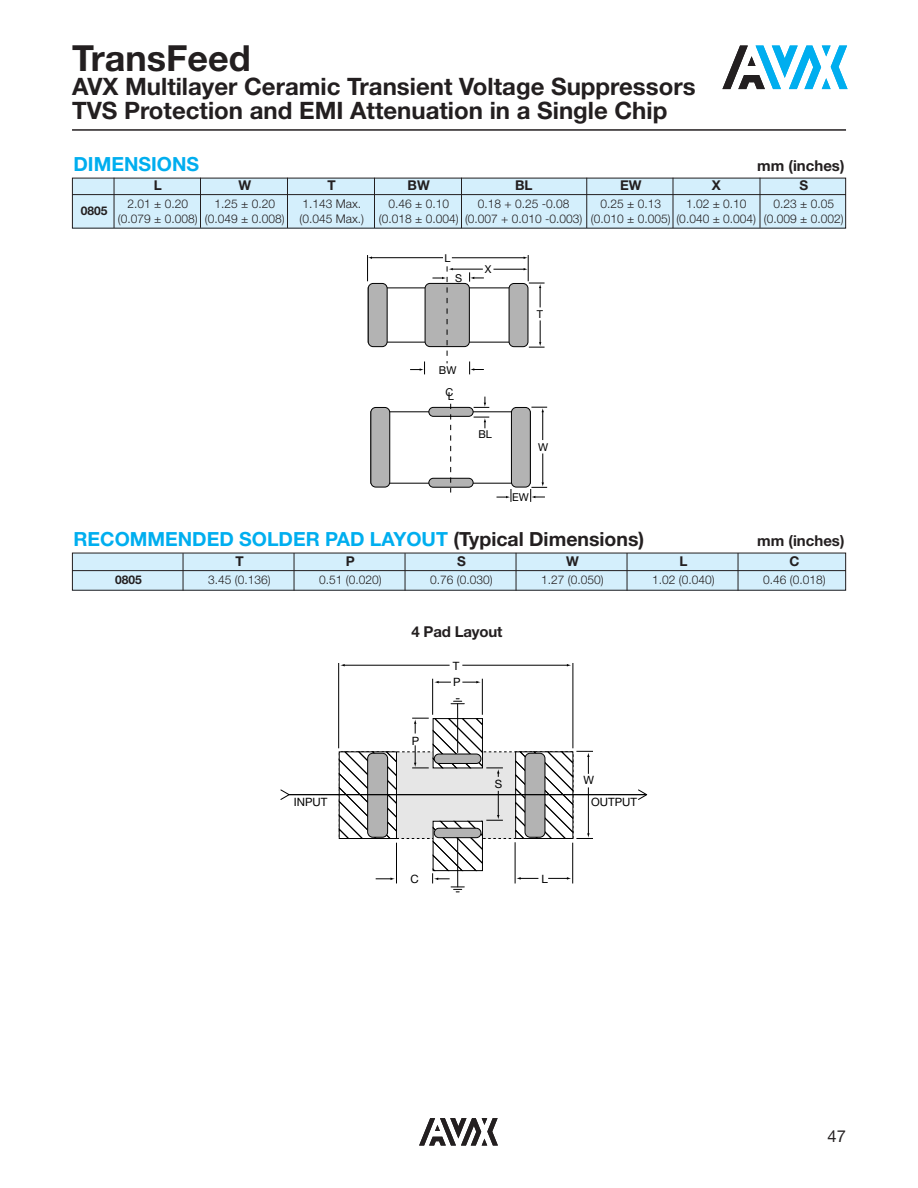
<style>
.page{position:relative;width:918px;height:1188px;background:#fff}
.page>*{position:absolute;margin:0;border:0;box-sizing:border-box;transform-origin:0 0}
.t1{font:700 36px "Helvetica Neue LT Std";color:#231f20}
.t2{font:700 24px/24px "Helvetica Neue LT Std";color:#231f20}
.t3{font:700 19.5px "Helvetica Neue LT Std";color:#00aeef}
.t4{font:16.5px "Helvetica Neue LT Std";color:#231f20}
.t5{font:700 15px "Helvetica Neue LT Std";color:#231f20}
.t6{font:700 13.5px "Helvetica Neue LT Std";color:#231f20}
.t7{font:300 12px/15px "Helvetica Neue LT Std";color:#231f20}
.t8{font:700 12px "Helvetica Neue LT Std";color:#231f20}
.t9{font:11.55px/16.5px "Helvetica Neue";color:#000}
.t10{font:10.8px "Helvetica Neue";color:#000}
.s1{color:#231f20}
</style>
<div class="page">
<svg style="left:419px;top:1118px;width:79px;height:28px"></svg>
<svg style="left:722px;top:46px;width:126px;height:43px"></svg>
<hr style="left:72px;top:129px;width:774px;height:2px;background:#231f20">
<div style="left:368px;top:283px;width:20px;height:64px;background:#b3b3b3;border:1px solid #000;border-radius:5px"></div>
<div style="left:509px;top:283px;width:19px;height:64px;background:#b3b3b3;border:1px solid #000;border-radius:5px"></div>
<div style="left:425px;top:283px;width:45px;height:64px;background:#b3b3b3;border:1px solid #000;border-radius:5px"></div>
<svg style="left:410px;top:361px;width:15px;height:13px"></svg>
<svg style="left:469px;top:361px;width:15px;height:13px"></svg>
<svg style="left:529px;top:320px;width:16px;height:28px"></svg>
<svg style="left:469px;top:272px;width:15px;height:10px"></svg>
<hr style="left:493px;top:269px;width:31px;height:1px;background:#000">
<hr style="left:452px;top:269px;width:31px;height:1px;background:#000">
<svg style="left:432px;top:266px;width:21px;height:97px"></svg>
<hr style="left:452px;top:258px;width:72px;height:1px;background:#000">
<svg style="left:524px;top:255px;width:21px;height:52px"></svg>
<hr style="left:371px;top:257px;width:72px;height:1px;background:#000">
<svg style="left:367px;top:255px;width:5px;height:26px"></svg>
<div style="left:370px;top:407px;width:20px;height:81px;background:#b3b3b3;border:1px solid #000;border-radius:5px"></div>
<div style="left:511px;top:407px;width:20px;height:81px;background:#b3b3b3;border:1px solid #000;border-radius:5px"></div>
<div style="left:428px;top:407px;width:46px;height:10px;background:#b3b3b3;border:1px solid #000;border-radius:4px"></div>
<div style="left:428px;top:478px;width:46px;height:10px;background:#b3b3b3;border:1px solid #000;border-radius:4px"></div>
<svg style="left:450px;top:404px;width:1px;height:89px"></svg>
<svg style="left:497px;top:489px;width:15px;height:13px"></svg>
<hr style="left:543px;top:453px;width:1px;height:30px;background:#000">
<svg style="left:531px;top:407px;width:16px;height:33px"></svg>
<svg style="left:530px;top:483px;width:17px;height:19px"></svg>
<svg style="left:474px;top:397px;width:15px;height:11px"></svg>
<svg style="left:474px;top:417px;width:15px;height:11px"></svg>
<div style="left:339px;top:752px;width:234px;height:87px;background:#e6e6e6"></div>
<svg style="left:338px;top:751px;width:59px;height:88px;background:#c7c7c7"></svg>
<hr style="left:338px;top:663px;width:1px;height:85px;background:#000">
<hr style="left:573px;top:663px;width:1px;height:85px;background:#000">
<hr style="left:344px;top:665px;width:106px;height:1px;background:#000">
<hr style="left:462px;top:665px;width:106px;height:1px;background:#000">
<hr style="left:432px;top:679px;width:1px;height:36px;background:#000">
<hr style="left:482px;top:679px;width:1px;height:36px;background:#000">
<svg style="left:462px;top:681px;width:19px;height:2px"></svg>
<svg style="left:434px;top:681px;width:17px;height:2px"></svg>
<hr style="left:515px;top:842px;width:1px;height:41px;background:#000">
<hr style="left:572px;top:843px;width:1px;height:40px;background:#000">
<svg style="left:516px;top:877px;width:22px;height:3px"></svg>
<svg style="left:548px;top:877px;width:23px;height:3px"></svg>
<svg style="left:376px;top:878px;width:19px;height:2px"></svg>
<hr style="left:396px;top:843px;width:1px;height:40px;background:#000">
<svg style="left:412px;top:717px;width:91px;height:60px"></svg>
<svg style="left:514px;top:750px;width:79px;height:89px"></svg>
<div style="left:525px;top:753px;width:20px;height:85px;background:#b3b3b3;border:1px solid #000;border-radius:5px"></div>
<div style="left:367px;top:753px;width:21px;height:85px;background:#b3b3b3;border:1px solid #000;border-radius:5px"></div>
<div style="left:434px;top:754px;width:47px;height:10px;background:#b3b3b3;border:1px solid #000;border-radius:5px"></div>
<svg style="left:432px;top:791px;width:71px;height:101px"></svg>
<svg style="left:280px;top:789px;width:11px;height:11px"></svg>
<svg style="left:637px;top:789px;width:11px;height:11px"></svg>
<hr style="left:289px;top:794px;width:357px;height:1px;background:#000">
<hr style="left:457px;top:838px;width:1px;height:49px;background:#000">
<svg style="left:451px;top:698px;width:13px;height:6px"></svg>
<hr style="left:457px;top:704px;width:1px;height:49px;background:#000">
<svg style="left:72px;top:177px;width:774px;height:52px;background:#c9e2ee"></svg>
<hr style="left:114px;top:178px;width:1px;height:50px;background:#231f20">
<hr style="left:200px;top:178px;width:1px;height:50px;background:#231f20">
<hr style="left:287px;top:178px;width:1px;height:50px;background:#231f20">
<hr style="left:374px;top:178px;width:1px;height:50px;background:#231f20">
<hr style="left:461px;top:178px;width:1px;height:50px;background:#231f20">
<hr style="left:586px;top:178px;width:1px;height:50px;background:#231f20">
<hr style="left:673px;top:178px;width:1px;height:50px;background:#231f20">
<hr style="left:760px;top:178px;width:1px;height:50px;background:#231f20">
<svg style="left:72px;top:552px;width:774px;height:39px;background:#c5dde9"></svg>
<hr style="left:183px;top:553px;width:1px;height:38px;background:#231f20">
<hr style="left:294px;top:553px;width:1px;height:38px;background:#231f20">
<hr style="left:405px;top:553px;width:1px;height:38px;background:#231f20">
<hr style="left:516px;top:553px;width:1px;height:38px;background:#231f20">
<hr style="left:627px;top:553px;width:1px;height:38px;background:#231f20">
<hr style="left:738px;top:553px;width:1px;height:38px;background:#231f20">
<h1 class="t1" style="left:72px;top:45px;width:180px">TransFeed</h1>
<h2 class="t2" style="left:72px;top:76px;width:625px">AVX Multilayer Ceramic Transient Voltage Suppressors<br>TVS Protection and EMI Attenuation in a Single Chip</h2>
<h3 class="t3" style="left:74px;top:158px;width:127px">DIMENSIONS</h3>
<p class="t5" style="left:757px;top:161px;width:89px">mm (inches)</p>
<p class="t6" style="left:154px;top:180px;width:10px">L</p>
<p class="t6" style="left:238px;top:180px;width:14px">W</p>
<p class="t6" style="left:328px;top:180px;width:10px">T</p>
<p class="t6" style="left:408px;top:180px;width:24px">BW</p>
<p class="t6" style="left:515px;top:180px;width:19px">BL</p>
<p class="t6" style="left:620px;top:180px;width:23px">EW</p>
<p class="t6" style="left:712px;top:180px;width:11px">X</p>
<p class="t6" style="left:799px;top:180px;width:10px">S</p>
<p class="t8" style="left:81px;top:207px;width:28px">0805</p>
<p class="t7" style="left:128px;top:197px;width:62px">2.01 ± 0.20</p>
<p class="t7" style="left:215px;top:197px;width:62px">1.25 ± 0.20</p>
<p class="t7" style="left:302px;top:197px;width:60px">1.143 Max.</p>
<p class="t7" style="left:389px;top:197px;width:62px">0.46 ± 0.10</p>
<p class="t7" style="left:478px;top:197px;width:93px">0.18 + 0.25 -0.08</p>
<p class="t7" style="left:601px;top:197px;width:62px">0.25 ± 0.13</p>
<p class="t7" style="left:686px;top:197px;width:62px">1.02 ± 0.10</p>
<p class="t7" style="left:118px;top:197px;width:727px;text-indent:656px">0.23 ± 0.05 (0.079 ± 0.008) (0.049 ± 0.008) (0.045 Max.) (0.018 ± 0.004) (0.007 + 0.010 -0.003) (0.010 ± 0.005) (0.040 ± 0.004) (0.009 ± 0.002)</p>
<p class="t10" style="left:445px;top:254px;width:8px">L</p>
<p class="t10" style="left:455px;top:274px;width:9px">S</p>
<p class="t10" style="left:485px;top:265px;width:8px">X</p>
<p class="t10" style="left:439px;top:366px;width:19px">BW</p>
<p class="t10" style="left:445px;top:390px;width:10px">CL</p>
<p class="t10" style="left:479px;top:430px;width:15px">BL</p>
<p class="t10" style="left:537px;top:310px;width:8px">T</p>
<p class="t10" style="left:538px;top:443px;width:12px">W</p>
<p class="t10" style="left:512px;top:493px;width:18px">EW</p>
<h3 class="t3" style="left:74px;top:532px;width:572px">RECOMMENDED SOLDER PAD LAYOUT <span class="s1">(Typical Dimensions)</span></h3>
<p class="t5" style="left:757px;top:536px;width:89px">mm (inches)</p>
<p class="t6" style="left:235px;top:556px;width:10px">T</p>
<p class="t6" style="left:346px;top:556px;width:11px">P</p>
<p class="t6" style="left:457px;top:556px;width:10px">S</p>
<p class="t6" style="left:566px;top:556px;width:14px">W</p>
<p class="t6" style="left:680px;top:556px;width:10px">L</p>
<p class="t6" style="left:789px;top:556px;width:12px">C</p>
<p class="t8" style="left:115px;top:575px;width:28px">0805</p>
<p class="t7" style="left:208px;top:573px;width:64px">3.45 (0.136)</p>
<p class="t7" style="left:319px;top:573px;width:64px">0.51 (0.020)</p>
<p class="t7" style="left:430px;top:573px;width:64px">0.76 (0.030)</p>
<p class="t7" style="left:541px;top:573px;width:64px">1.27 (0.050)</p>
<p class="t7" style="left:652px;top:573px;width:64px">1.02 (0.040)</p>
<p class="t7" style="left:763px;top:573px;width:64px">0.46 (0.018)</p>
<p class="t5" style="left:411px;top:626px;width:93px">4 Pad Layout</p>
<p class="t9" style="left:412px;top:733px;width:9px">P</p>
<p class="t9" style="left:453px;top:659px;width:9px">T<br>P</p>
<p class="t9" style="left:495px;top:777px;width:9px">S</p>
<p class="t9" style="left:583px;top:773px;width:12px">W</p>
<p class="t9" style="left:294px;top:795px;width:35px">INPUT</p>
<p class="t9" style="left:591px;top:795px;width:47px">OUTPUT</p>
<p class="t9" style="left:411px;top:872px;width:10px">C</p>
<p class="t9" style="left:542px;top:872px;width:8px">L</p>
<h3 class="t4" style="left:828px;top:1130px;width:20px">47</h3>
</div>
